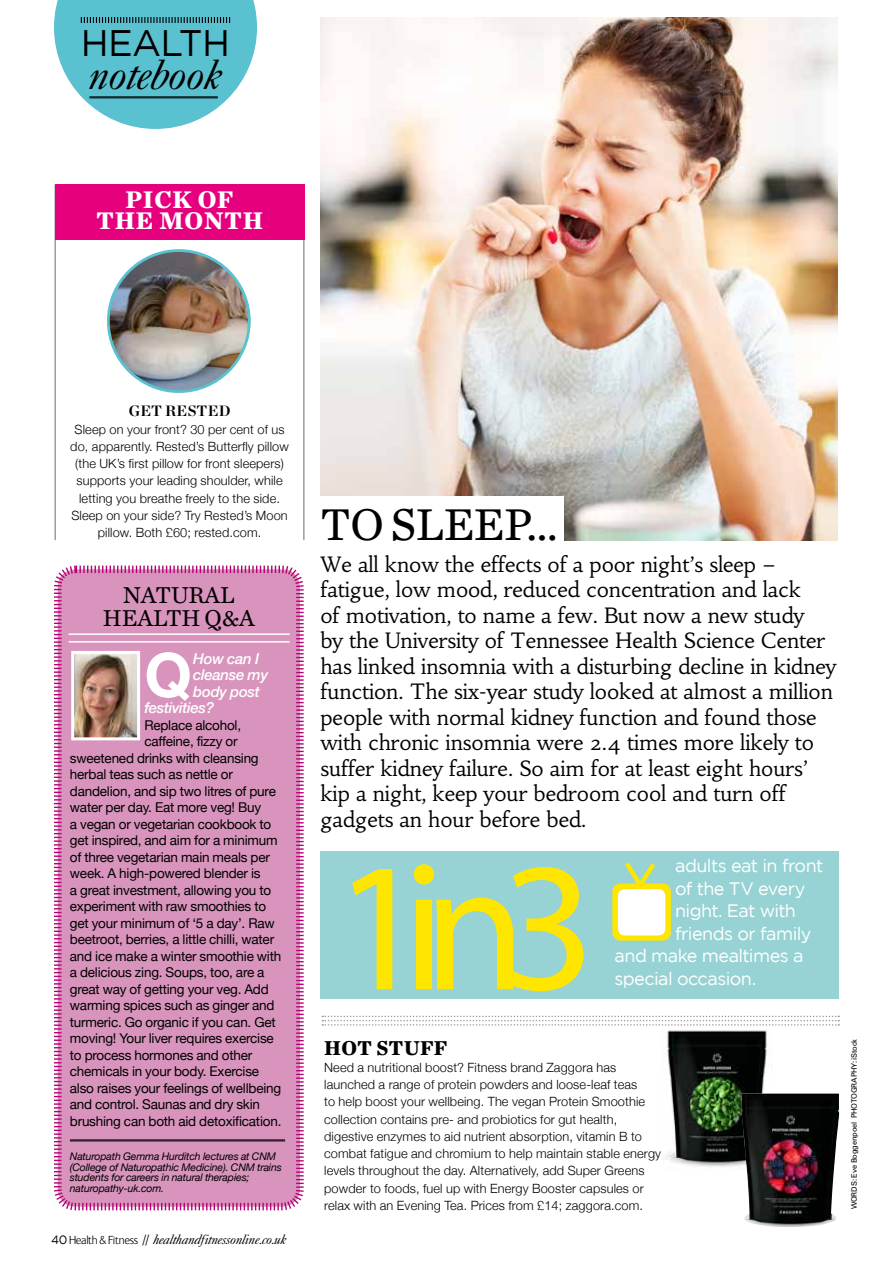
<style>
.page{position:relative;width:893px;height:1263px;background:#fff}
.page>*{position:absolute;margin:0;border:0;box-sizing:border-box;transform-origin:0 0}
.t1{font:184.95px "Myriad Pro";color:#ffe600}
.t2{font:700 61.2px "Helvetica Neue";color:#fff}
.t3{font:46.5px "Chronicle Text G2";letter-spacing:-.005em;color:#000}
.t4{font:italic 42px "Caslon 540 LT Std";letter-spacing:-.02em;color:#000}
.t5{font:36.9px "Gotham";letter-spacing:-.02em;color:#000}
.t6{font:700 25.2px/21px "Chronicle Text G2";letter-spacing:.025em;color:#fff;text-align:center}
.t7{font:24px/22.5px "Chronicle Text G2";color:#000;text-align:center}
.t8{font:21px/25.5px "Habibi";letter-spacing:-.005em;color:#000}
.t9{font:700 21px "Chronicle Text G2";letter-spacing:.01em;color:#000}
.t10{font:18px "Gotham";letter-spacing:-.03em;color:#fff}
.t11{font:italic 500 15px "Helvetica Neue";letter-spacing:-.02em;color:#fff}
.t12{font:700 15px "Chronicle Display";letter-spacing:.025em;color:#000}
.t13{font:13.5px "Helvetica Neue";letter-spacing:-.015em;color:#000}
.t14{font:italic 13.5px "Caslon 540 LT Std";letter-spacing:-.03em;color:#000}
.t15{font:300 12.75px/17.2px "Helvetica Neue";letter-spacing:.01em;color:#000}
.t16{font:italic 10.5px/10.5px "Helvetica Neue";letter-spacing:-.015em;color:#000}
.t17{font:7.5px "Univers";letter-spacing:-.015em;color:#000}
.s1{font-family:"Gotham";font-style:normal;font-size:12px}
.s2{font-family:"FS Ingrid";font-weight:300;font-style:normal;font-size:12px}
.s3{font-style:normal}
</style>
<div class="page">
<img style="left:661px;top:1030px;width:111px;height:138px">
<div style="left:320px;top:851px;width:519px;height:148px;background:#97d2d4"></div>
<img style="left:320px;top:17px;width:518px;height:523px">
<div style="left:306px;top:496px;width:258px;height:283px;background:#fff"></div>
<svg style="left:54px;top:0;width:203px;height:129px"></svg>
<svg style="left:54px;top:565px;width:250px;height:646px;background:#d791bb"></svg>
<hr style="left:69px;top:633px;width:221px;height:2px;background:#fff">
<hr style="left:69px;top:641px;width:221px;height:2px;background:#fff">
<hr style="left:54px;top:185px;width:2px;height:355px;background:#9d9d9c">
<hr style="left:303px;top:185px;width:2px;height:355px;background:#9d9d9c">
<img style="left:108px;top:251px;width:141px;height:141px;border-radius:70px">
<div style="left:107px;top:249px;width:144px;height:144px;border:3px solid #5ac1d0;border-radius:50%"></div>
<div style="left:55px;top:184px;width:249px;height:56px;background:#e6007d"></div>
<img style="left:75px;top:655px;width:61px;height:81px">
<div style="left:71px;top:651px;width:69px;height:89px;border:3px solid #fff"></div>
<svg style="left:322px;top:1016px;width:517px;height:10px"></svg>
<hr style="left:70px;top:1140px;width:215px;height:1px;background:#000">
<hr style="left:70px;top:1141px;width:215px;height:1px;background:#000">
<img style="left:741px;top:1093px;width:99px;height:134px">
<svg style="left:612px;top:883px;width:59px;height:58px"></svg>
<div style="left:618px;top:889px;width:47px;height:46px;background:#fff;border-radius:7px"></div>
<svg style="left:621px;top:862px;width:39px;height:29px"></svg>
<h3 class="t5" style="left:81px;top:23px;width:151px">HEALTH</h3>
<h3 class="t4" style="left:88px;top:49px;width:136px">notebook</h3>
<h3 class="t6" style="left:96px;top:188px;width:168px">PICK OF<br>THE MONTH</h3>
<p class="t12" style="left:129px;top:399px;width:103px">GET RESTED</p>
<p class="t15" style="left:70px;top:419px;width:220px;text-align:center">Sleep on your front? 30 per cent of us do, apparently. Rested’s Butterfly pillow (the UK’s first pillow for front sleepers) supports your leading shoulder, while letting you breathe freely to the side.<br>Sleep on your side? Try Rested’s Moon pillow. Both £60; rested.com.</p>
<h3 class="t7" style="left:103px;top:582px;width:154px">NATURAL<br>HEALTH Q&amp;A</h3>
<h2 class="t2" style="left:144px;top:627px;width:49px">Q</h2>
<p class="t11" style="left:193px;top:646px;width:67px">How can I</p>
<p class="t11" style="left:193px;top:662px;width:76px">cleanse my</p>
<p class="t11" style="left:193px;top:679px;width:68px">body post</p>
<p class="t11" style="left:144px;top:695px;width:71px">festivities?</p>
<p class="t13" style="left:144px;top:715px;width:98px">Replace alcohol,</p>
<p class="t13" style="left:144px;top:732px;width:95px">caffeine, fizzy or</p>
<p class="t13" style="left:70px;top:748px;width:190px">sweetened drinks with cleansing</p>
<p class="t13" style="left:70px;top:765px;width:164px">herbal teas such as nettle or</p>
<p class="t13" style="left:70px;top:781px;width:207px">dandelion, and sip two litres of pure</p>
<p class="t13" style="left:70px;top:798px;width:193px">water per day. Eat more veg! Buy</p>
<p class="t13" style="left:70px;top:814px;width:203px">a vegan or vegetarian cookbook to</p>
<p class="t13" style="left:70px;top:831px;width:209px">get inspired, and aim for a minimum</p>
<p class="t13" style="left:70px;top:847px;width:201px">of three vegetarian main meals per</p>
<p class="t13" style="left:70px;top:864px;width:192px">week. A high-powered blender is</p>
<p class="t13" style="left:70px;top:880px;width:203px">a great investment, allowing you to</p>
<p class="t13" style="left:70px;top:897px;width:198px">experiment with raw smoothies to</p>
<p class="t13" style="left:70px;top:913px;width:206px">get your minimum of ‘5 a day’. Raw</p>
<p class="t13" style="left:70px;top:930px;width:206px">beetroot, berries, a little chilli, water</p>
<p class="t13" style="left:70px;top:946px;width:213px">and ice make a winter smoothie with</p>
<p class="t13" style="left:70px;top:963px;width:196px">a delicious zing. Soups, too, are a</p>
<p class="t13" style="left:70px;top:979px;width:200px">great way of getting your veg. Add</p>
<p class="t13" style="left:70px;top:996px;width:206px">warming spices such as ginger and</p>
<p class="t13" style="left:70px;top:1012px;width:207px">turmeric. Go organic if you can. Get</p>
<p class="t13" style="left:70px;top:1029px;width:205px">moving! Your liver requires exercise</p>
<p class="t13" style="left:70px;top:1045px;width:184px">to process hormones and other</p>
<p class="t13" style="left:70px;top:1062px;width:191px">chemicals in your body. Exercise</p>
<p class="t13" style="left:70px;top:1078px;width:213px">also raises your feelings of wellbeing</p>
<p class="t13" style="left:70px;top:1095px;width:192px">and control. Saunas and dry skin</p>
<p class="t13" style="left:70px;top:1111px;width:213px">brushing can both aid detoxification.</p>
<p class="t16" style="left:70px;top:1152px;width:213px">Naturopath Gemma Hurditch lectures at CNM (College of Naturopathic Medicine). CNM trains students for careers in natural therapies; naturopathy-uk.com.</p>
<p class="t14" style="left:51px;top:1232px;width:237px"><span class="s1">40</span> <span class="s2">Health &amp; Fitness</span> <span class="s3">//</span> healthandfitnessonline.co.uk</p>
<h3 class="t3" style="left:320px;top:489px;width:239px">TO SLEEP…</h3>
<p class="t8" style="left:320px;top:551px;width:517px">We all know the effects of a poor night’s sleep – fatigue, low mood, reduced concentration and lack<br>of motivation, to name a few. But now a new study<br>by the University of Tennessee Health Science Center has linked insomnia with a disturbing decline in kidney function. The six-year study looked at almost a million people with normal kidney function and found those with chronic insomnia were 2.4 times more likely to suffer kidney failure. So aim for at least eight hours’ kip a night, keep your bedroom cool and turn off gadgets an hour before bed.</p>
<h1 class="t1" style="left:333px;top:813px;width:264px">1 in 3</h1>
<h3 class="t10" style="left:675px;top:856px;width:150px">adults eat in front</h3>
<h3 class="t10" style="left:675px;top:878px;width:132px">of the TV every</h3>
<h3 class="t10" style="left:675px;top:901px;width:122px">night. Eat with</h3>
<h3 class="t10" style="left:675px;top:923px;width:138px">friends or family</h3>
<h3 class="t10" style="left:614px;top:946px;width:190px">and make mealtimes a</h3>
<h3 class="t10" style="left:614px;top:968px;width:143px">special occasion.</h3>
<h3 class="t9" style="left:324px;top:1030px;width:125px">HOT STUFF</h3>
<p class="t15" style="left:324px;top:1058px;width:338px">Need a nutritional boost? Fitness brand Zaggora has launched a range of protein powders and loose-leaf teas<br>to help boost your wellbeing. The vegan Protein Smoothie collection contains pre- and probiotics for gut health, digestive enzymes to aid nutrient absorption, vitamin B to combat fatigue and chromium to help maintain stable energy levels throughout the day. Alternatively, add Super Greens powder to foods, fuel up with Energy Booster capsules or relax with an Evening Tea. Prices from £14; zaggora.com.</p>
<p class="t17" style="left:849px;top:1209px;width:172px;rotate:-90deg">WORDS: Eve Boggenpoel PHOTOGRAPHY: iStock</p>
</div>
